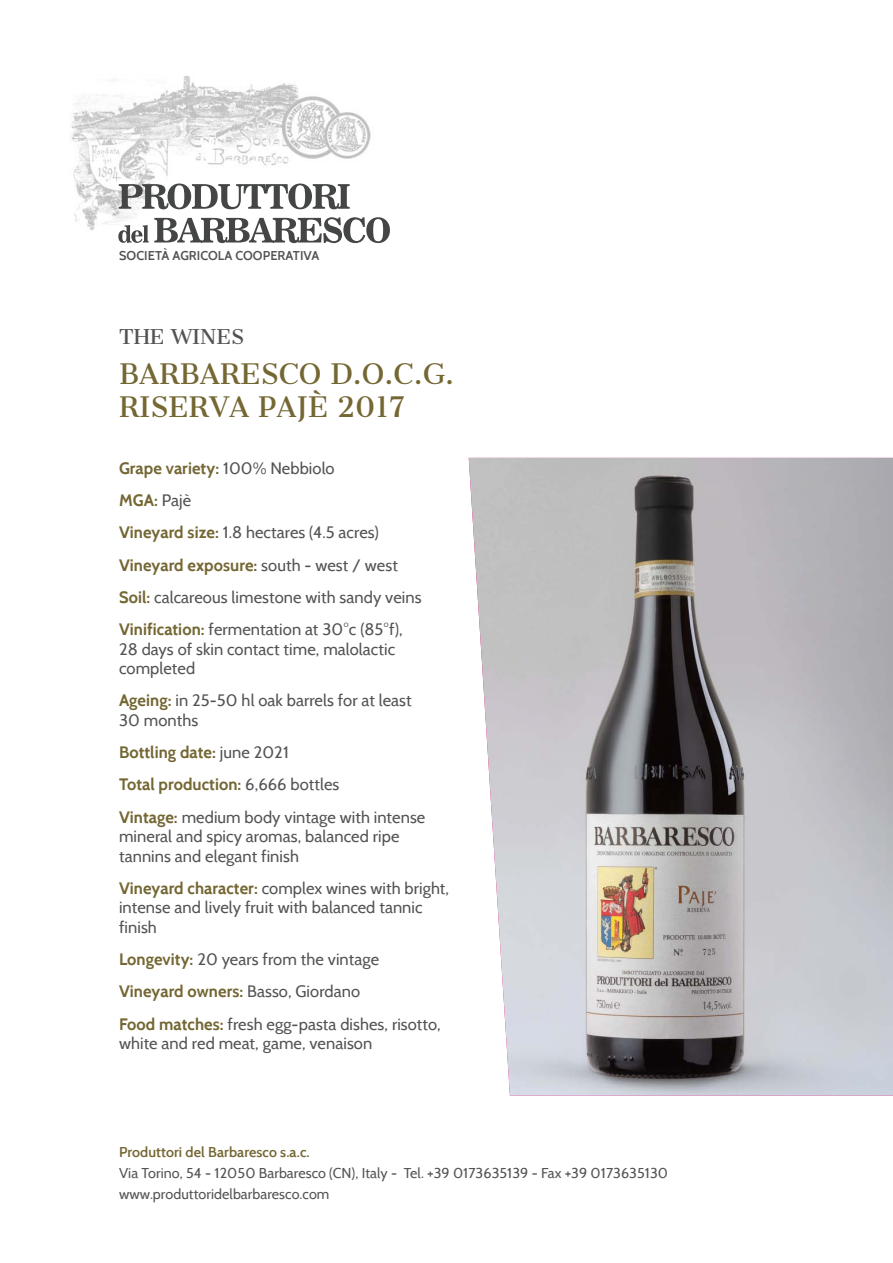
<style>
.page{position:relative;width:893px;height:1263px;background:#fff}
.page>*{position:absolute;margin:0;border:0;box-sizing:border-box;transform-origin:0 0}
.t1{font:27px/32.4px "Cantata One";color:#746733}
.t2{font:19.5px "Cantata One";color:#535353}
.t3{font:16.5px/32.2px "Cabin";letter-spacing:.005em;color:#535353}
.t4{font:14.25px/21px "Cabin";letter-spacing:.005em;color:#535353}
.t5{font:600 14.25px "Cabin";letter-spacing:.005em;color:#746733}
.t6{font:600 12.75px "Cabin";letter-spacing:.005em;color:#535353}
.s1{font-weight:700;color:#746733}
</style>
<div class="page">
<img style="left:71px;top:75px;width:308px;height:169px">
<svg style="left:118px;top:184px;width:272px;height:59px"></svg>
<img style="left:469px;top:458px;width:424px;height:637px">
<p class="t6" style="left:119px;top:248px;width:127px">SOCietà agrico la coo</p>
<p class="t6" style="left:263px;top:248px;width:58px">perativa</p>
<p class="t2" style="left:119px;top:325px;width:127px">THE WINES</p>
<h1 class="t1" style="left:119px;top:358px;width:337px">BARBARESCO D.O.C.G.<br>RISERVA PAJÈ 2017</h1>
<p class="t3" style="left:119px;top:452px;width:304px"><span class="s1">Grape variety:</span> 100% Nebbiolo<br><span class="s1">MGA:</span> Pajè<br><span class="s1">Vineyard size:</span> 1.8 hectares (4.5 acres)<br><span class="s1">Vineyard exposure:</span> south - west / west <span class="s1">Soil:</span> calcareous limestone with sandy veins <span class="s1">Vinification:</span> fermentation at 30°c (85°f),</p>
<p class="t3" style="left:119px;top:639px;width:278px;line-height:19.5px">28 days of skin contact time, malolactic completed</p>
<p class="t3" style="left:119px;top:691px;width:294px;line-height:19.5px"><span class="s1">Ageing:</span> in 25-50 hl oak barrels for at least<br>30 months</p>
<p class="t3" style="left:119px;top:736px;width:308px"><span class="s1">Bottling date:</span> june 2021<br><span class="s1">Total production:</span> 6,666 bottles<br><span class="s1">Vintage:</span> medium body vintage with intense</p>
<p class="t3" style="left:119px;top:826px;width:282px;line-height:19.5px">mineral and spicy aromas, balanced ripe tannins and elegant finish</p>
<p class="t3" style="left:119px;top:878px;width:332px;line-height:19.5px"><span class="s1">Vineyard character:</span> complex wines with bright, intense and lively fruit with balanced tannic finish</p>
<p class="t3" style="left:119px;top:943px;width:323px"><span class="s1">Longevity:</span> 20 years from the vintage<br><span class="s1">Vineyard owners:</span> Basso, Giordano<br><span class="s1">Food matches:</span> fresh egg-pasta dishes, risotto,</p>
<p class="t3" style="left:119px;top:1027px;width:255px">white and red meat, game, venaison</p>
<p class="t5" style="left:119px;top:1143px;width:192px">Produttori del Barbaresco s.a.c.</p>
<p class="t4" style="left:119px;top:1162px;width:550px">Via Torino, 54 - 12050 Barbaresco (CN), Italy - Tel. +39 0173635139 - Fax +39 0173635130 www.produttoridelbarbaresco.com</p>
</div>
